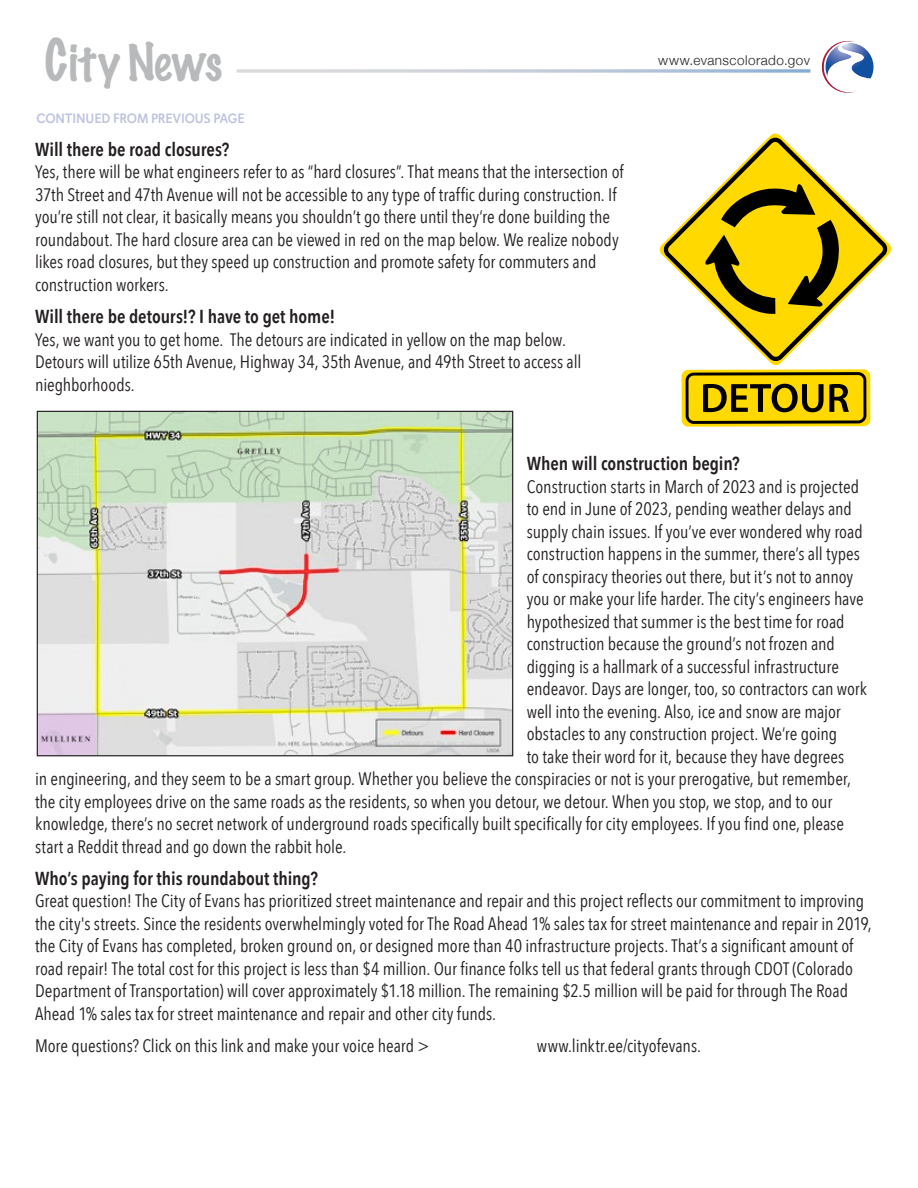
<style>
.page{position:relative;width:918px;height:1188px;background:#fff}
.page>*{position:absolute;margin:0;border:0;box-sizing:border-box;transform-origin:0 0}
.t1{font:100 46.5px "Marker Felt";letter-spacing:.015em;color:#b7b9bb}
.t2{font:600 18.75px "Avenir Next Condensed";letter-spacing:-.005em;color:#231f20}
.t3{font:18px/22.5px "Avenir Next Condensed";letter-spacing:-.005em;color:#231f20}
.t4{font:500 13.5px "Davis Sans";letter-spacing:-.01em;color:#bdc2df;scale:.95 1}
.t5{font:300 13.5px "Helvetica Neue";letter-spacing:.035em;color:#231f20}
.s1{font-size:52.5px}
</style>
<div class="page">
<svg style="left:237px;top:69px;width:573px;height:4px;background:#c8d2de"></svg>
<svg style="left:821px;top:41px;width:53px;height:52px"></svg>
<img style="left:39px;top:413px;width:472px;height:341px">
<svg style="left:659px;top:222px;width:233px;height:55px"></svg>
<svg style="left:684px;top:133px;width:184px;height:233px"></svg>
<svg style="left:682px;top:369px;width:188px;height:58px;background:#b69b05"></svg>
<h1 class="t1" style="left:45px;top:25px;width:179px"><span class="s1">C</span>ity News</h1>
<p class="t4" style="left:36px;top:110px;width:221px">CONTINUED FROM PREVIOUS PAGE</p>
<p class="t2" style="left:35px;top:133px;width:196px">Will there be road closures?</p>
<p class="t3" style="left:35px;top:160px;width:590px">Yes, there will be what engineers refer to as “hard closures”. That means that the intersection of 37th Street and 47th Avenue will not be accessible to any type of traffic during construction. If you’re still not clear, it basically means you shouldn’t go there until they’re done building the roundabout. The hard closure area can be viewed in red on the map below. We realize nobody likes road closures, but they speed up construction and promote safety for commuters and construction workers.</p>
<p class="t2" style="left:35px;top:300px;width:302px">Will there be detours!? I have to get home!</p>
<p class="t3" style="left:35px;top:327px;width:548px">Yes, we want you to get home. The detours are indicated in yellow on the map below.<br>Detours will utilize 65th Avenue, Highway 34, 35th Avenue, and 49th Street to access all nieghborhoods.</p>
<p class="t5" style="left:658px;top:50px;width:153px">www.evanscolorado.gov</p>
<p class="t2" style="left:527px;top:447px;width:214px">When will construction begin?</p>
<p class="t3" style="left:527px;top:474px;width:334px">Construction starts in March of 2023 and is projected</p>
<p class="t3" style="left:527px;top:497px;width:327px">to end in June of 2023, pending weather delays and</p>
<p class="t3" style="left:527px;top:519px;width:338px">supply chain issues. If you’ve ever wondered why road</p>
<p class="t3" style="left:527px;top:542px;width:335px">construction happens in the summer, there’s all types</p>
<p class="t3" style="left:527px;top:564px;width:328px">of conspiracy theories out there, but it’s not to annoy</p>
<p class="t3" style="left:527px;top:587px;width:338px">you or make your life harder. The city’s engineers have</p>
<p class="t3" style="left:527px;top:609px;width:319px">hypothesized that summer is the best time for road</p>
<p class="t3" style="left:527px;top:632px;width:310px">construction because the ground’s not frozen and</p>
<p class="t3" style="left:527px;top:654px;width:314px">digging is a hallmark of a successful infrastructure</p>
<p class="t3" style="left:527px;top:677px;width:342px">endeavor. Days are longer, too, so contractors can work</p>
<p class="t3" style="left:527px;top:699px;width:316px">well into the evening. Also, ice and snow are major</p>
<p class="t3" style="left:527px;top:722px;width:312px">obstacles to any construction project. We’re going</p>
<p class="t3" style="left:527px;top:744px;width:319px">to take their word for it, because they have degrees</p>
<p class="t3" style="left:35px;top:767px;width:817px">in engineering, and they seem to be a smart group. Whether you believe the conspiracies or not is your prerogative, but remember,</p>
<p class="t3" style="left:35px;top:789px;width:799px">the city employees drive on the same roads as the residents, so when you detour, we detour. When you stop, we stop, and to our</p>
<p class="t3" style="left:35px;top:812px;width:810px">knowledge, there’s no secret network of underground roads specifically built specifically for city employees. If you find one, please</p>
<p class="t3" style="left:35px;top:834px;width:313px">start a Reddit thread and go down the rabbit hole.</p>
<p class="t2" style="left:35px;top:862px;width:284px">Who’s paying for this roundabout thing?</p>
<p class="t3" style="left:35px;top:889px;width:838px">Great question! The City of Evans has prioritized street maintenance and repair and this project reflects our commitment to improving the city's streets. Since the residents overwhelmingly voted for The Road Ahead 1% sales tax for street maintenance and repair in 2019, the City of Evans has completed, broken ground on, or designed more than 40 infrastructure projects. That’s a significant amount of road repair! The total cost for this project is less than $4 million. Our finance folks tell us that federal grants through CDOT (Colorado Department of Transportation) will cover approximately $1.18 million. The remaining $2.5 million will be paid for through The Road Ahead 1% sales tax for street maintenance and repair and other city funds.</p>
<p class="t3" style="left:35px;top:1034px;width:396px">More questions? Click on this link and make your voice heard &gt;</p>
<p class="t3" style="left:537px;top:1034px;width:166px">www.linktr.ee/cityofevans.</p>
</div>
